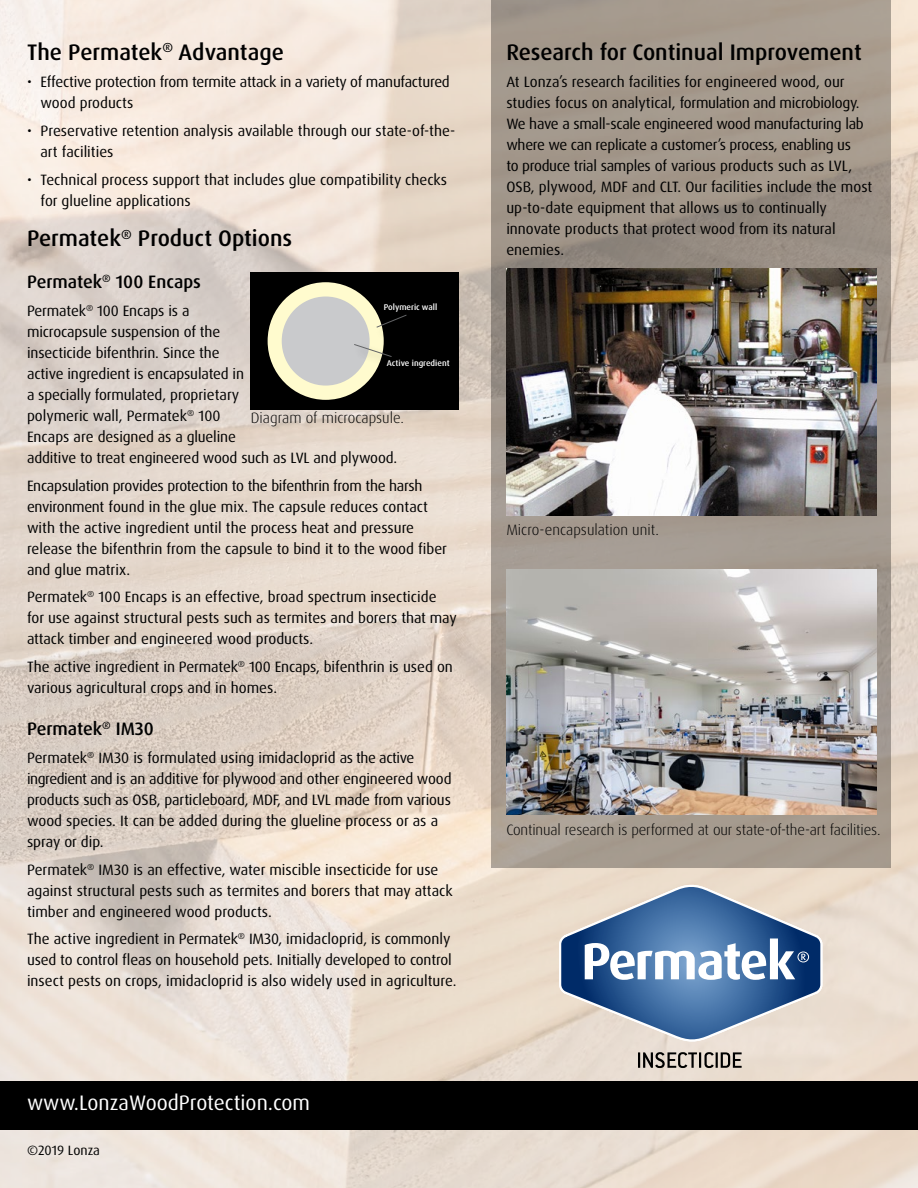
<style>
.page{position:relative;width:918px;height:1188px;background:#fff}
.page>*{position:absolute;margin:0;border:0;box-sizing:border-box;transform-origin:0 0}
.t1{font:500 22.5px "Dax OT";color:#000}
.t2{font:21px "Dax OT";color:#fff}
.t3{font:500 18px "Dax OT";color:#000}
.t4{font:15px/21px "Dax OT";color:#000}
.t5{font:300 15px "Dax OT";letter-spacing:-.01em;color:#000}
.t6{font:15px/21px "Dax OT";letter-spacing:-.02em;color:#000}
.t7{font:13.5px "Dax OT";color:#000}
.t8{font:500 8.4px "Dax OT";color:#fff}
</style>
<div class="page">
<img style="left:0;top:0;width:918px;height:1188px">
<svg style="left:491px;top:0;width:400px;height:868px;background:#a1968b"></svg>
<img style="left:506px;top:269px;width:370px;height:246px">
<img style="left:506px;top:570px;width:370px;height:245px">
<div style="left:251px;top:272px;width:208px;height:138px;background:#000"></div>
<div style="left:268px;top:282px;width:116px;height:118px;background:#fffbce;border-radius:50%"></div>
<div style="left:282px;top:297px;width:88px;height:89px;background:#c9cacc;border-radius:50%"></div>
<div style="left:375px;top:313px;width:45px;height:27px;background:#000"></div>
<svg style="left:376px;top:314px;width:31px;height:14px"></svg>
<div style="left:352px;top:342px;width:53px;height:28px;background:#000;opacity:.45"></div>
<svg style="left:353px;top:343px;width:40px;height:15px"></svg>
<div style="left:0;top:1081px;width:918px;height:49px;background:#000"></div>
<svg style="left:558px;top:881px;width:266px;height:164px;background:#ebded0"></svg>
<svg style="left:638px;top:1052px;width:104px;height:16px;background:#8f8780"></svg>
<svg style="left:560px;top:884px;width:261px;height:158px;background:#869bb5"></svg>
<h1 class="t1" style="left:27px;top:37px;width:259px">The Permatek<sup>®</sup> Advantage</h1>
<p class="t6" style="left:40px;top:72px;width:411px;text-indent:-14px">• Effective protection from termite attack in a variety of manufactured wood products</p>
<p class="t4" style="left:40px;top:121px;width:416px;text-indent:-14px">• Preservative retention analysis available through our state-of-the&shy;art facilities</p>
<p class="t4" style="left:40px;top:169px;width:408px;text-indent:-14px">• Technical process support that includes glue compatibility checks for glueline applications</p>
<h1 class="t1" style="left:27px;top:224px;width:267px">Permatek<sup>®</sup> Product Options</h1>
<p class="t3" style="left:27px;top:270px;width:176px">Permatek<sup>®</sup> 100 Encaps</p>
<p class="t4" style="left:27px;top:300px;width:372px">Permatek<sup>®</sup> 100 Encaps is a<br>microcapsule suspension of the<br>insecticide bifenthrin. Since the<br>active ingredient is encapsulated in<br>a specially formulated, proprietary<br>polymeric wall, Permatek<sup>®</sup> 100<br>Encaps are designed as a glueline<br>additive to treat engineered wood such as LVL and plywood.</p>
<p class="t4" style="left:27px;top:475px;width:422px">Encapsulation provides protection to the bifenthrin from the harsh environment found in the glue mix. The capsule reduces contact with the active ingredient until the process heat and pressure release the bifenthrin from the capsule to bind it to the wood fiber and glue matrix.</p>
<p class="t4" style="left:27px;top:587px;width:431px">Permatek<sup>®</sup> 100 Encaps is an effective, broad spectrum insecticide for use against structural pests such as termites and borers that may attack timber and engineered wood products.</p>
<p class="t4" style="left:27px;top:657px;width:427px">The active ingredient in Permatek<sup>®</sup> 100 Encaps, bifenthrin is used on various agricultural crops and in homes.</p>
<p class="t3" style="left:27px;top:717px;width:128px">Permatek<sup>®</sup> IM30</p>
<p class="t4" style="left:27px;top:747px;width:426px">Permatek<sup>®</sup> IM30 is formulated using imidacloprid as the active ingredient and is an additive for plywood and other engineered wood products such as OSB, particleboard, MDF, and LVL made from various wood species. It can be added during the glueline process or as a spray or dip.</p>
<p class="t4" style="left:27px;top:859px;width:427px">Permatek<sup>®</sup> IM30 is an effective, water miscible insecticide for use against structural pests such as termites and borers that may attack timber and engineered wood products.</p>
<p class="t4" style="left:27px;top:929px;width:431px">The active ingredient in Permatek<sup>®</sup> IM30, imidacloprid, is commonly used to control fleas on household pets. Initially developed to control insect pests on crops, imidacloprid is also widely used in agriculture.</p>
<p class="t8" style="left:384px;top:301px;width:55px">Polymeric wall</p>
<p class="t8" style="left:387px;top:357px;width:64px">Active ingredient</p>
<p class="t5" style="left:251px;top:408px;width:155px">Diagram of microcapsule.</p>
<h2 class="t2" style="left:27px;top:1090px;width:285px">www.LonzaWoodProtection.com</h2>
<p class="t7" style="left:27px;top:1142px;width:75px">©2019 Lonza</p>
<h1 class="t1" style="left:506px;top:37px;width:357px">Research for Continual Improvement</h1>
<p class="t4" style="left:506px;top:72px;width:368px">At Lonza’s research facilities for engineered wood, our studies focus on analytical, formulation and microbiology.<br>We have a small-scale engineered wood manufacturing lab where we can replicate a customer’s process, enabling us<br>to produce trial samples of various products such as LVL, OSB, plywood, MDF and CLT. Our facilities include the most up-to-date equipment that allows us to continually innovate products that protect wood from its natural enemies.</p>
<p class="t5" style="left:506px;top:520px;width:154px">Micro-encapsulation unit.</p>
<p class="t5" style="left:506px;top:820px;width:376px">Continual research is performed at our state-of-the-art facilities.</p>
</div>
